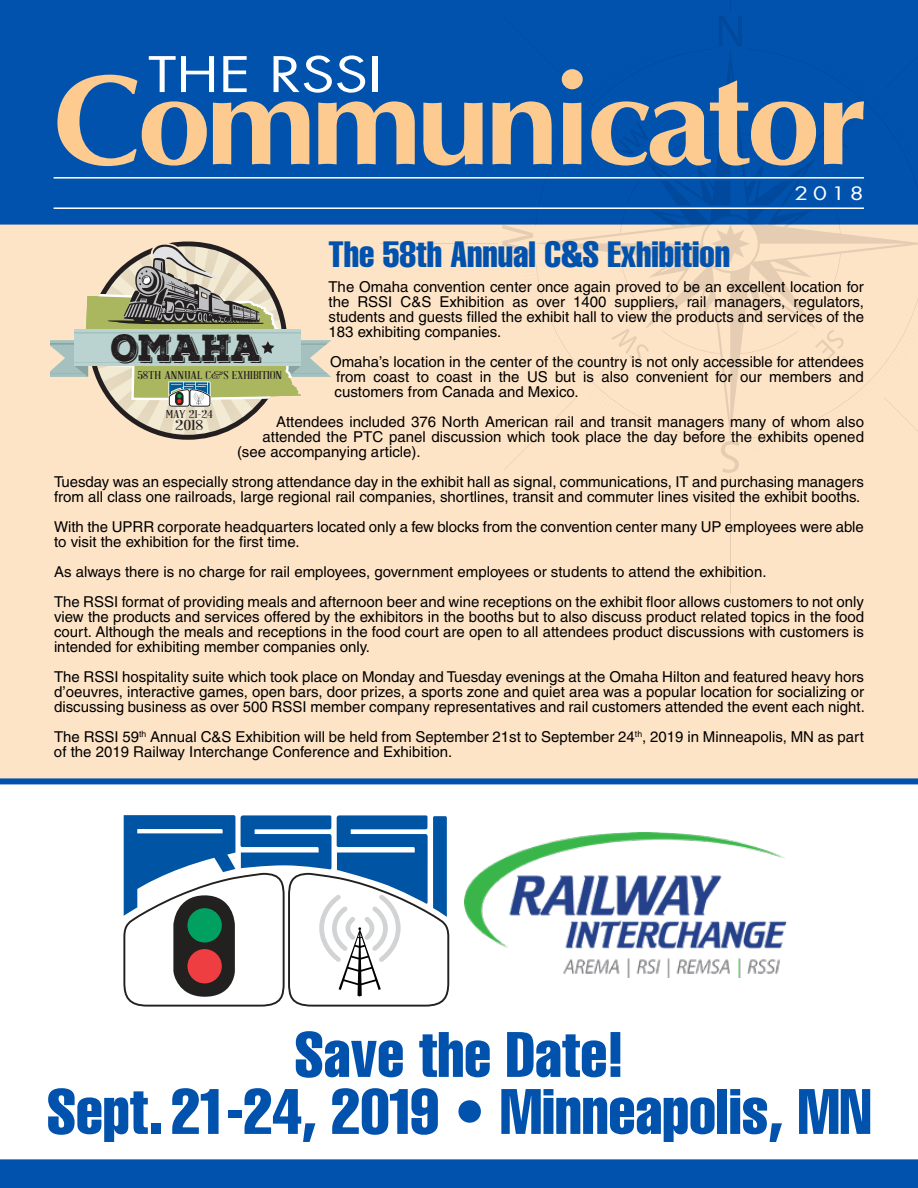
<style>
.page{position:relative;width:918px;height:1188px;background:#fff}
.page>*{position:absolute;margin:0;border:0;box-sizing:border-box;transform-origin:0 0}
.t1{font:extra-condensed 63px/57px "Helvetica";color:#0152ad;text-align:center}
.t2{font:47.7px "Futura";color:#fff;scale:1.25 1}
.t3{font:36.6px "Nexa Rust Slab Black Shadow 01";color:#231f20;scale:.87 1}
.t4{font:extra-condensed 36px "Helvetica";color:#0152ad}
.t5{font:18px "Futura";color:#fff;scale:1.25 1}
.t6{font:15px/15px "Helvetica";color:#000;text-align:justify}
.t7{font:14.1px "Abraham Lincoln";color:#231f20;scale:1.71 1}
.t8{font:11.1px "Abraham Lincoln";color:#231f20;scale:1.52 1}
</style>
<div class="page">
<div style="left:0;top:32px;width:918px;height:749px;background:#fee4c7"></div>
<div style="left:0;top:0;width:502px;height:225px;background:#0152ad"></div>
<hr style="left:380px;top:243px;width:118px;height:1px;background:#000">
<hr style="left:730px;top:476px;width:1px;height:118px;background:#000">
<svg style="left:502px;top:0;width:416px;height:473px"></svg>
<hr style="left:54px;top:178px;width:810px;height:3px;background:#0152ad">
<hr style="left:54px;top:205px;width:810px;height:3px;background:#0152ad">
<svg style="left:57px;top:69px;width:807px;height:97px;fill:#0152ad"></svg>
<svg style="left:50px;top:241px;width:281px;height:199px"></svg>
<hr style="left:54px;top:177px;width:810px;height:2px;background:#fff">
<hr style="left:54px;top:207px;width:810px;height:2px;background:#fff">
<svg style="left:123px;top:815px;width:327px;height:192px"></svg>
<img style="left:465px;top:832px;width:322px;height:146px">
<div style="left:0;top:1159px;width:918px;height:29px;background:#0152ad"></div>
<div style="left:0;top:778px;width:918px;height:6px;background:#0152ad"></div>
<h2 class="t2" style="left:148px;top:42px;width:189px">THE RSSI</h2>
<h3 class="t4" style="left:328px;top:231px;width:403px">The 58th Annual C&amp;S Exhibition</h3>
<p class="t5" style="left:795px;top:181px;width:57px">2018</p>
<p class="t6" style="left:328px;top:279px;width:537px">The Omaha convention center once again proved to be an excellent location for the RSSI C&amp;S Exhibition as over 1400 suppliers, rail managers, regulators, students and guests filled the exhibit hall to view the products and services of the 183 exhibiting companies.</p>
<p class="t6" style="left:334px;top:354px;width:531px;text-indent:-4px">Omaha’s location in the center of the country is not only accessible for attendees from coast to coast in the US but is also convenient for our members and customers from Canada and Mexico.</p>
<p class="t6" style="left:276px;top:414px;width:590px">Attendees included 376 North American rail and transit managers many of whom also</p>
<p class="t6" style="left:262px;top:429px;width:603px">attended the PTC panel discussion which took place the day before the exhibits opened</p>
<p class="t6" style="left:237px;top:444px;width:185px">(see accompanying article).</p>
<p class="t6" style="left:54px;top:474px;width:812px">Tuesday was an especially strong attendance day in the exhibit hall as signal, communications, IT and purchasing managers from all class one railroads, large regional rail companies, shortlines, transit and commuter lines visited the exhibit booths.</p>
<p class="t6" style="left:54px;top:519px;width:812px">With the UPRR corporate headquarters located only a few blocks from the convention center many UP employees were able to visit the exhibition for the first time.</p>
<p class="t6" style="left:54px;top:556px;width:812px;line-height:30px">As always there is no charge for rail employees, government employees or students to attend the exhibition.<br>The RSSI format of providing meals and afternoon beer and wine receptions on the exhibit floor allows customers to not only</p>
<p class="t6" style="left:54px;top:609px;width:812px">view the products and services offered by the exhibitors in the booths but to also discuss product related topics in the food court. Although the meals and receptions in the food court are open to all attendees product discussions with customers is intended for exhibiting member companies only.</p>
<p class="t6" style="left:54px;top:669px;width:812px">The RSSI hospitality suite which took place on Monday and Tuesday evenings at the Omaha Hilton and featured heavy hors d’oeuvres, interactive games, open bars, door prizes, a sports zone and quiet area was a popular location for socializing or discussing business as over 500 RSSI member company representatives and rail customers attended the event each night.</p>
<p class="t6" style="left:54px;top:729px;width:811px">The RSSI 59<sup>th</sup> Annual C&amp;S Exhibition will be held from September 21st to September 24<sup>th</sup>, 2019 in Minneapolis, MN as part of the 2019 Railway Interchange Conference and Exhibition.</p>
<h3 class="t3" style="left:111px;top:323px;width:174px">OMAHA</h3>
<p class="t8" style="left:137px;top:369px;width:97px">58TH ANNUAL C&amp;S EXHIBITION</p>
<p class="t8" style="left:166px;top:408px;width:32px">MAY 21-24</p>
<p class="t7" style="left:175px;top:418px;width:18px">2018</p>
<h1 class="t1" style="left:47px;top:1025px;width:826px">Save the Date!<br>Sept. 21-24, 2019 • Minneapolis, MN</h1>
</div>
